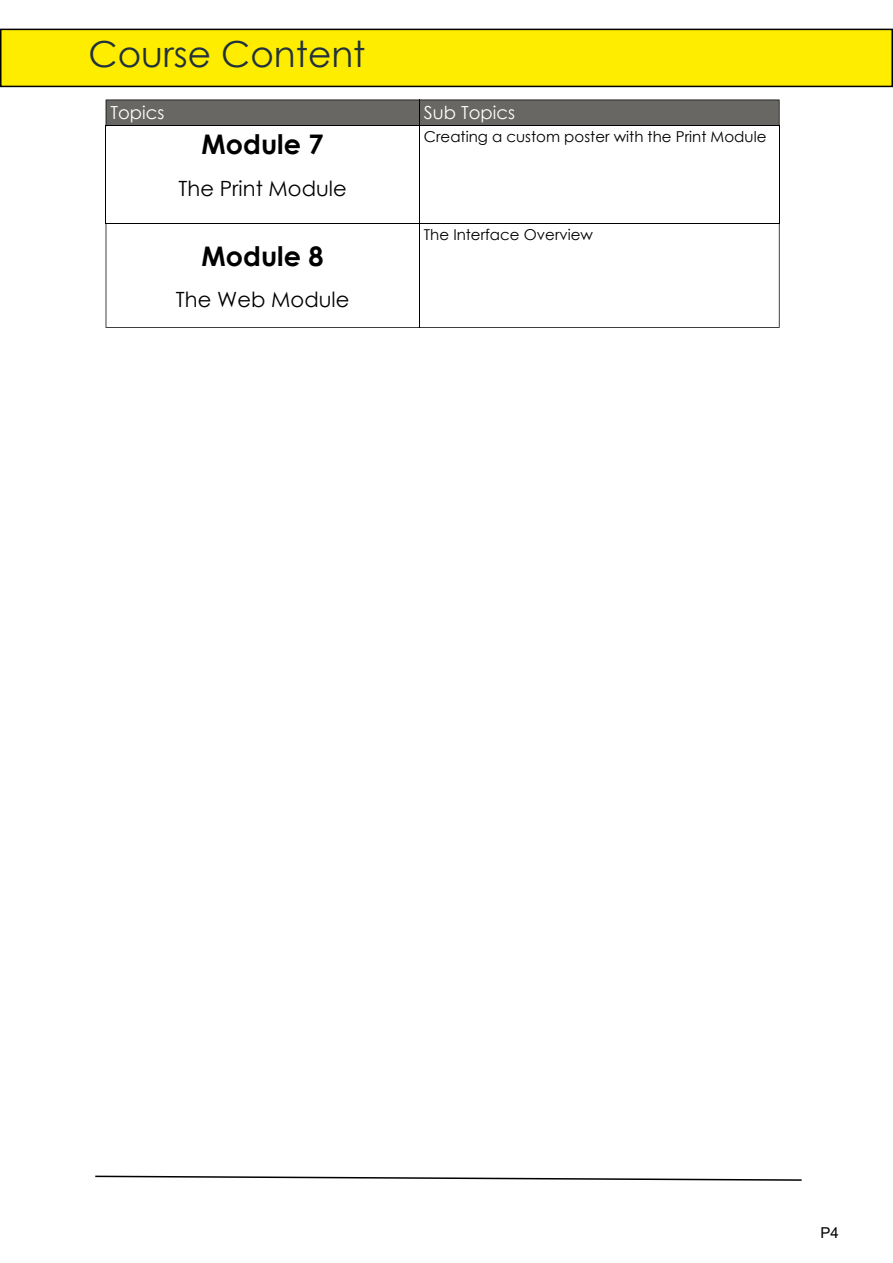
<style>
.page{position:relative;width:893px;height:1263px;background:#fff}
.page>*{position:absolute;margin:0;border:0;box-sizing:border-box;transform-origin:0 0}
.t1{font:35.85px "Century Gothic";color:#21313d}
.t2{font:700 27px "Century Gothic";color:#000}
.t3{font:21px "Century Gothic";color:#000}
.t4{font:18px "Century Gothic";color:#fff}
.t5{font:15px "Century Gothic";color:#000}
.t6{font:15px "Arial";color:#000}
</style>
<div class="page">
<div style="left:0;top:29px;width:893px;height:58px;background:#ffed00;border:2px solid #000"></div>
<svg style="left:95px;top:1175px;width:707px;height:6px"></svg>
<hr style="left:106px;top:125px;width:1px;height:99px;background:#000">
<hr style="left:419px;top:125px;width:1px;height:99px;background:#000">
<svg style="left:106px;top:100px;width:674px;height:26px"></svg>
<hr style="left:779px;top:125px;width:1px;height:99px;background:#000">
<svg style="left:106px;top:223px;width:674px;height:105px"></svg>
<h1 class="t1" style="left:89px;top:40px;width:278px">Course Content</h1>
<p class="t4" style="left:110px;top:106px;width:56px">Topics</p>
<p class="t4" style="left:424px;top:106px;width:93px">Sub Topics</p>
<h2 class="t2" style="left:202px;top:134px;width:124px">Module 7</h2>
<h3 class="t3" style="left:179px;top:180px;width:170px">The Print Module</h3>
<p class="t5" style="left:424px;top:131px;width:344px">Creating a custom poster with the Print Module</p>
<h2 class="t2" style="left:202px;top:245px;width:124px">Module 8</h2>
<h3 class="t3" style="left:176px;top:291px;width:175px">The Web Module</h3>
<p class="t5" style="left:424px;top:229px;width:171px">The Interface Overview</p>
<p class="t6" style="left:821px;top:1227px;width:20px">P4</p>
</div>
